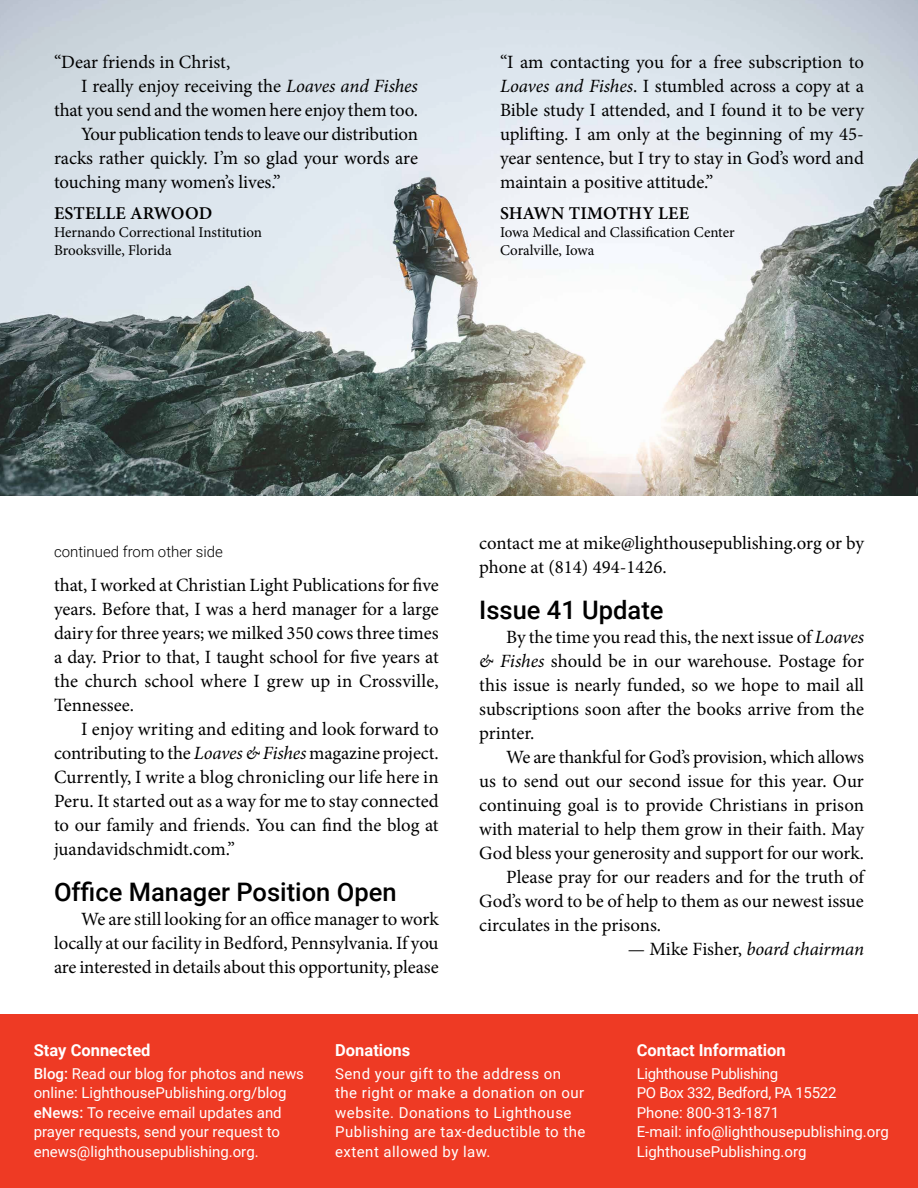
<style>
.page{position:relative;width:918px;height:1188px;background:#fff}
.page>*{position:absolute;margin:0;border:0;box-sizing:border-box;transform-origin:0 0}
.t1{font:500 25.5px "Roboto";color:#000}
.t2{font:18.75px/24px "Minion Pro";letter-spacing:-.005em;color:#000;text-align:justify}
.t3{font:italic 18.75px "Minion Pro";letter-spacing:-.01em;color:#000}
.t4{font:600 18px "Minion Pro";letter-spacing:.01em;color:#000}
.t5{font:700 16.5px "Roboto";color:#fff}
.t6{font:15px/19.5px "Roboto";color:#fff}
.t7{font:15px/19.5px "Roboto";letter-spacing:.03em;color:#fff}
.t8{font:15px/18px "Minion Pro";color:#000}
.t9{font:300 15px "Roboto";color:#000}
.s1{font-style:italic}
.s2{font-style:normal}
.s3{font-weight:500}
</style>
<div class="page">
<img style="left:0;top:0;width:918px;height:496px">
<div style="left:0;top:1014px;width:918px;height:174px;background:#ee3a24"></div>
<p class="t2" style="left:54px;top:50px;width:178px">“Dear friends in Christ,</p>
<p class="t2" style="left:81px;top:74px;width:338px">I really enjoy receiving the <span class="s1">Loaves and Fishes</span></p>
<p class="t2" style="left:54px;top:98px;width:365px">that you send and the women here enjoy them too.</p>
<p class="t2" style="left:81px;top:122px;width:338px">Your publication tends to leave our distribution</p>
<p class="t2" style="left:54px;top:146px;width:365px">racks rather quickly. I’m so glad your words are</p>
<p class="t2" style="left:54px;top:170px;width:228px">touching many women’s lives.”</p>
<p class="t4" style="left:54px;top:201px;width:160px">ESTELLE ARWOOD</p>
<p class="t8" style="left:54px;top:223px;width:210px">Hernando Correctional Institution<br>Brooksville, Florida</p>
<p class="t2" style="left:500px;top:50px;width:365px">“I am contacting you for a free subscription to <span class="s1">Loaves and Fishes</span>. I stumbled across a copy at a Bible study I attended, and I found it to be very uplifting. I am only at the beginning of my 45- year sentence, but I try to stay in God’s word and maintain a positive attitude.”</p>
<p class="t4" style="left:500px;top:201px;width:191px">SHAWN TIMOTHY LEE</p>
<p class="t8" style="left:500px;top:223px;width:236px">Iowa Medical and Classification Center<br>Coralville, Iowa</p>
<p class="t9" style="left:54px;top:542px;width:170px">continued from other side</p>
<p class="t2" style="left:54px;top:573px;width:386px">that, I worked at Christian Light Publications for five years. Before that, I was a herd manager for a large dairy for three years; we milked 350 cows three times a day. Prior to that, I taught school for five years at the church school where I grew up in Crossville, Tennessee.</p>
<p class="t2" style="left:54px;top:717px;width:386px;text-indent:27px">I enjoy writing and editing and look forward to contributing to the <span class="s1">Loaves &amp; Fishes</span> magazine project.<br>Currently, I write a blog chronicling our life here in Peru. It started out as a way for me to stay connected to our family and friends. You can find the blog at juandavidschmidt.com.”</p>
<h1 class="t1" style="left:54px;top:874px;width:344px">Office Manager Position Open</h1>
<p class="t2" style="left:54px;top:907px;width:386px;text-indent:27px">We are still looking for an office manager to work locally at our facility in Bedford, Pennsylvania. If you are interested in details about this opportunity, please</p>
<p class="t2" style="left:479px;top:531px;width:386px">contact me at mike@lighthousepublishing.org or by phone at (814) 494-1426.</p>
<h1 class="t1" style="left:479px;top:592px;width:186px">Issue 41 Update</h1>
<p class="t2" style="left:479px;top:625px;width:386px;text-indent:27px">By the time you read this, the next issue of <span class="s1">Loaves &amp; Fishes</span> should be in our warehouse. Postage for this issue is nearly funded, so we hope to mail all subscriptions soon after the books arrive from the printer.</p>
<p class="t2" style="left:506px;top:745px;width:359px">We are thankful for God’s provision, which allows</p>
<p class="t2" style="left:479px;top:769px;width:386px">us to send out our second issue for this year. Our</p>
<p class="t2" style="left:479px;top:793px;width:386px">continuing goal is to provide Christians in prison</p>
<p class="t2" style="left:479px;top:817px;width:386px">with material to help them grow in their faith. May</p>
<p class="t2" style="left:479px;top:841px;width:386px">God bless your generosity and support for our work.</p>
<p class="t2" style="left:506px;top:865px;width:359px">Please pray for our readers and for the truth of</p>
<p class="t2" style="left:479px;top:889px;width:386px">God’s word to be of help to them as our newest issue</p>
<p class="t2" style="left:479px;top:913px;width:183px">circulates in the prisons.</p>
<p class="t3" style="left:628px;top:936px;width:238px"><span class="s2">— Mike Fisher,</span> board chairman</p>
<p class="t5" style="left:34px;top:1038px;width:118px">Stay Connected</p>
<p class="t6" style="left:34px;top:1063px;width:272px"><span class="s3">Blog:</span> Read our blog for photos and news online: LighthousePublishing.org/blog <span class="s3">eNews:</span> To receive email updates and prayer requests, send your request to enews@lighthousepublishing.org.</p>
<p class="t5" style="left:335px;top:1038px;width:77px">Donations</p>
<p class="t7" style="left:335px;top:1063px;width:252px">Send your gift to the address on the right or make a donation on our website. Donations to Lighthouse<br>Publishing are tax-deductible to the extent allowed by law.</p>
<p class="t5" style="left:637px;top:1038px;width:151px">Contact Information</p>
<p class="t6" style="left:637px;top:1063px;width:254px">Lighthouse Publishing<br>PO Box 332, Bedford, PA 15522<br>Phone: 800-313-1871<br>E-mail: info@lighthousepublishing.org<br>LighthousePublishing.org</p>
</div>
